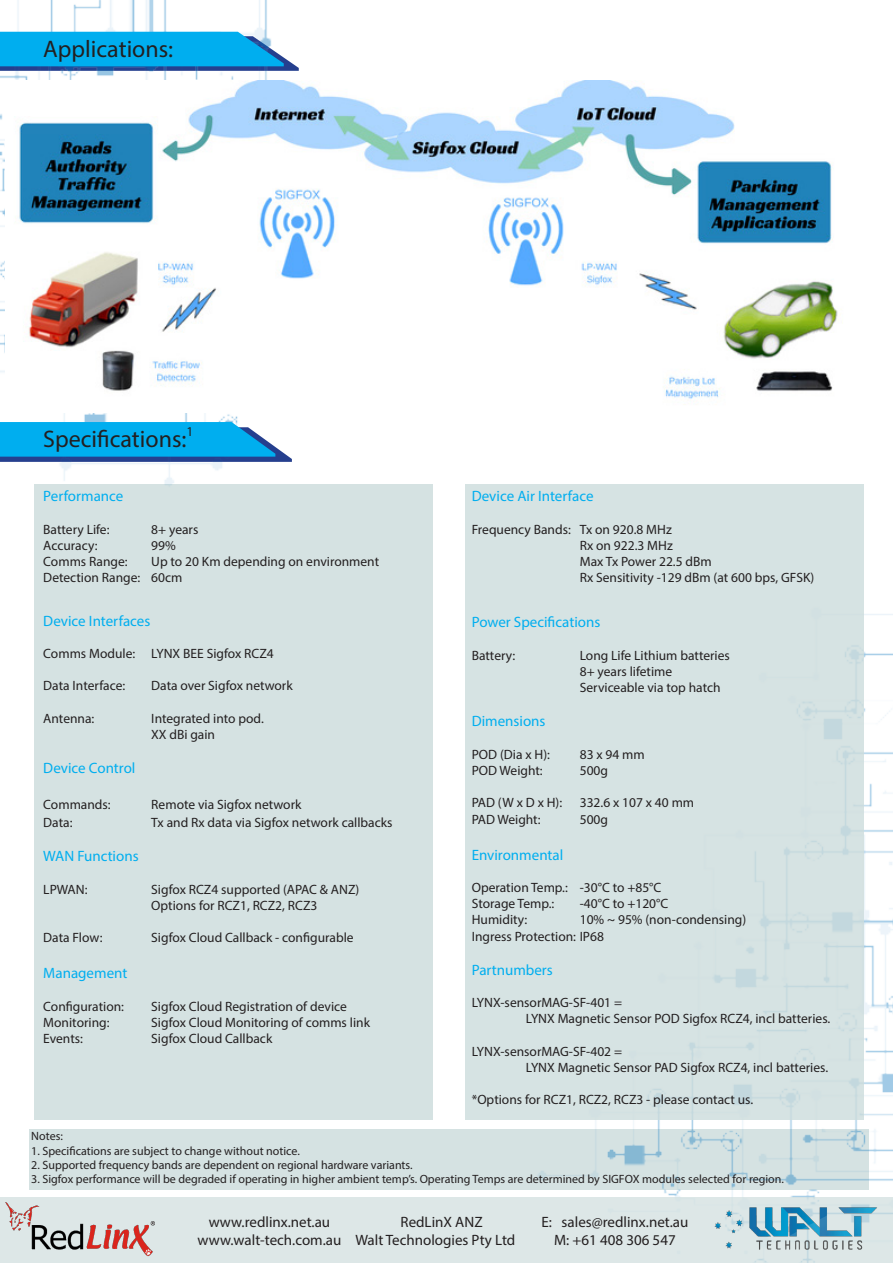
<style>
.page{position:relative;width:893px;height:1263px;background:#fff}
.page>*{position:absolute;margin:0;border:0;box-sizing:border-box;transform-origin:0 0}
.t1{font:24px "Myriad Pro";color:#231f20}
.t2{font:15px "Myriad Pro";color:#00aeef}
.t3{font:15px "Myriad Pro";color:#231f20}
.t4{font:13.5px "Myriad Pro";color:#231f20}
.t5{font:12px "Myriad Pro";color:#231f20}
</style>
<div class="page">
<div style="left:29px;top:1129px;width:839px;height:61px;background:#d5e2e2"></div>
<div style="left:34px;top:485px;width:398px;height:635px;background:#d5e2e2"></div>
<img style="left:0;top:0;width:474px;height:575px">
<img style="left:538px;top:564px;width:355px;height:633px">
<svg style="left:0;top:32px;width:299px;height:39px;background:#1aa6e3"></svg>
<svg style="left:0;top:422px;width:292px;height:40px;background:#1ba3e1"></svg>
<div style="left:0;top:1197px;width:893px;height:66px;background:#dde7e7"></div>
<div style="left:465px;top:485px;width:398px;height:635px;background:#d6e3e3"></div>
<img style="left:714px;top:1203px;width:168px;height:54px">
<img style="left:6px;top:1203px;width:149px;height:53px">
<img style="left:5px;top:80px;width:833px;height:332px">
<p class="t1" style="left:43px;top:34px;width:131px">Applications:</p>
<p class="t1" style="left:43px;top:424px;width:152px">Specifications:<sup>1</sup></p>
<p class="t2" style="left:43px;top:487px;width:82px">Performance</p>
<p class="t4" style="left:43px;top:521px;width:68px">Battery Life:</p>
<p class="t4" style="left:151px;top:521px;width:49px">8+ years</p>
<p class="t4" style="left:43px;top:537px;width:56px">Accuracy:</p>
<p class="t4" style="left:151px;top:537px;width:26px">99%</p>
<p class="t4" style="left:43px;top:553px;width:86px">Comms Range:</p>
<p class="t4" style="left:151px;top:553px;width:229px">Up to 20 Km depending on environment</p>
<p class="t4" style="left:43px;top:569px;width:141px">Detection Range: 60cm</p>
<p class="t2" style="left:43px;top:611px;width:109px">Device Interfaces</p>
<p class="t4" style="left:43px;top:645px;width:232px">Comms Module: LYNX BEE Sigfox RCZ4</p>
<p class="t4" style="left:43px;top:677px;width:84px">Data Interface:</p>
<p class="t4" style="left:151px;top:677px;width:143px">Data over Sigfox network</p>
<p class="t4" style="left:43px;top:710px;width:53px">Antenna:</p>
<p class="t4" style="left:151px;top:710px;width:114px">Integrated into pod.</p>
<p class="t4" style="left:151px;top:726px;width:65px">XX dBi gain</p>
<p class="t2" style="left:43px;top:759px;width:94px">Device Control</p>
<p class="t4" style="left:43px;top:796px;width:69px">Commands:</p>
<p class="t4" style="left:151px;top:796px;width:152px">Remote via Sigfox network</p>
<p class="t4" style="left:43px;top:814px;width:31px">Data:</p>
<p class="t4" style="left:151px;top:814px;width:243px">Tx and Rx data via Sigfox network callbacks</p>
<p class="t2" style="left:43px;top:847px;width:97px">WAN Functions</p>
<p class="t4" style="left:43px;top:881px;width:46px">LPWAN:</p>
<p class="t4" style="left:151px;top:881px;width:210px">Sigfox RCZ4 supported (APAC &amp; ANZ)</p>
<p class="t4" style="left:151px;top:897px;width:168px">Options for RCZ1, RCZ2, RCZ3</p>
<p class="t4" style="left:43px;top:929px;width:61px">Data Flow:</p>
<p class="t4" style="left:151px;top:929px;width:204px">Sigfox Cloud Callback - configurable</p>
<p class="t2" style="left:43px;top:964px;width:86px">Management</p>
<p class="t4" style="left:43px;top:998px;width:82px">Configuration:</p>
<p class="t4" style="left:151px;top:998px;width:197px">Sigfox Cloud Registration of device</p>
<p class="t4" style="left:43px;top:1014px;width:68px">Monitoring:</p>
<p class="t4" style="left:151px;top:1014px;width:220px">Sigfox Cloud Monitoring of comms link</p>
<p class="t4" style="left:43px;top:1030px;width:41px">Events:</p>
<p class="t4" style="left:151px;top:1030px;width:123px">Sigfox Cloud Callback</p>
<p class="t2" style="left:472px;top:487px;width:123px">Device Air Interface</p>
<p class="t4" style="left:472px;top:521px;width:202px">Frequency Bands: Tx on 920.8 MHz</p>
<p class="t4" style="left:580px;top:537px;width:95px">Rx on 922.3 MHz</p>
<p class="t4" style="left:580px;top:553px;width:133px">Max Tx Power 22.5 dBm</p>
<p class="t4" style="left:580px;top:569px;width:236px">Rx Sensitivity -129 dBm (at 600 bps, GFSK)</p>
<p class="t2" style="left:472px;top:613px;width:130px">Power Specifications</p>
<p class="t4" style="left:472px;top:647px;width:45px">Battery:</p>
<p class="t4" style="left:580px;top:647px;width:152px">Long Life Lithium batteries</p>
<p class="t4" style="left:580px;top:663px;width:94px">8+ years lifetime</p>
<p class="t4" style="left:580px;top:679px;width:142px">Serviceable via top hatch</p>
<p class="t2" style="left:472px;top:712px;width:75px">Dimensions</p>
<p class="t4" style="left:472px;top:746px;width:80px">POD (Dia x H):</p>
<p class="t4" style="left:580px;top:746px;width:67px">83 x 94 mm</p>
<p class="t4" style="left:472px;top:762px;width:72px">POD Weight:</p>
<p class="t4" style="left:580px;top:762px;width:30px">500g</p>
<p class="t4" style="left:472px;top:794px;width:92px">PAD (W x D x H):</p>
<p class="t4" style="left:580px;top:794px;width:116px">332.6 x 107 x 40 mm</p>
<p class="t4" style="left:472px;top:811px;width:70px">PAD Weight:</p>
<p class="t4" style="left:580px;top:811px;width:30px">500g</p>
<p class="t2" style="left:472px;top:845px;width:93px">Environmental</p>
<p class="t4" style="left:472px;top:879px;width:191px">Operation Temp.: -30°C to +85°C</p>
<p class="t4" style="left:472px;top:895px;width:84px">Storage Temp.:</p>
<p class="t4" style="left:580px;top:895px;width:90px">-40°C to +120°C</p>
<p class="t4" style="left:472px;top:911px;width:57px">Humidity:</p>
<p class="t4" style="left:580px;top:911px;width:168px">10% ~ 95% (non-condensing)</p>
<p class="t4" style="left:472px;top:928px;width:134px">Ingress Protection: IP68</p>
<p class="t2" style="left:472px;top:960px;width:83px">Partnumbers</p>
<p class="t4" style="left:472px;top:994px;width:152px">LYNX-sensorMAG-SF-401 =</p>
<p class="t4" style="left:526px;top:1010px;width:306px">LYNX Magnetic Sensor POD Sigfox RCZ4, incl batteries.</p>
<p class="t4" style="left:472px;top:1043px;width:152px">LYNX-sensorMAG-SF-402 =</p>
<p class="t4" style="left:526px;top:1059px;width:304px">LYNX Magnetic Sensor PAD Sigfox RCZ4, incl batteries.</p>
<p class="t4" style="left:472px;top:1091px;width:283px">*Options for RCZ1, RCZ2, RCZ3 - please contact us.</p>
<p class="t5" style="left:31px;top:1129px;width:33px">Notes:</p>
<p class="t5" style="left:31px;top:1143px;width:270px">1. Specifications are subject to change without notice.</p>
<p class="t5" style="left:31px;top:1157px;width:383px">2. Supported frequency bands are dependent on regional hardware variants.</p>
<p class="t5" style="left:31px;top:1172px;width:754px">3. Sigfox performance will be degraded if operating in higher ambient temp’s. Operating Temps are determined by SIGFOX modules selected for region.</p>
<p class="t3" style="left:209px;top:1213px;width:123px">www.redlinx.net.au</p>
<p class="t3" style="left:198px;top:1231px;width:145px">www.walt-tech.com.au</p>
<p class="t3" style="left:401px;top:1213px;width:84px">RedLinX ANZ</p>
<p class="t3" style="left:355px;top:1231px;width:161px">Walt Technologies Pty Ltd</p>
<p class="t3" style="left:542px;top:1213px;width:148px">E: sales@redlinx.net.au</p>
<p class="t3" style="left:554px;top:1231px;width:123px">M: +61 408 306 547</p>
</div>
